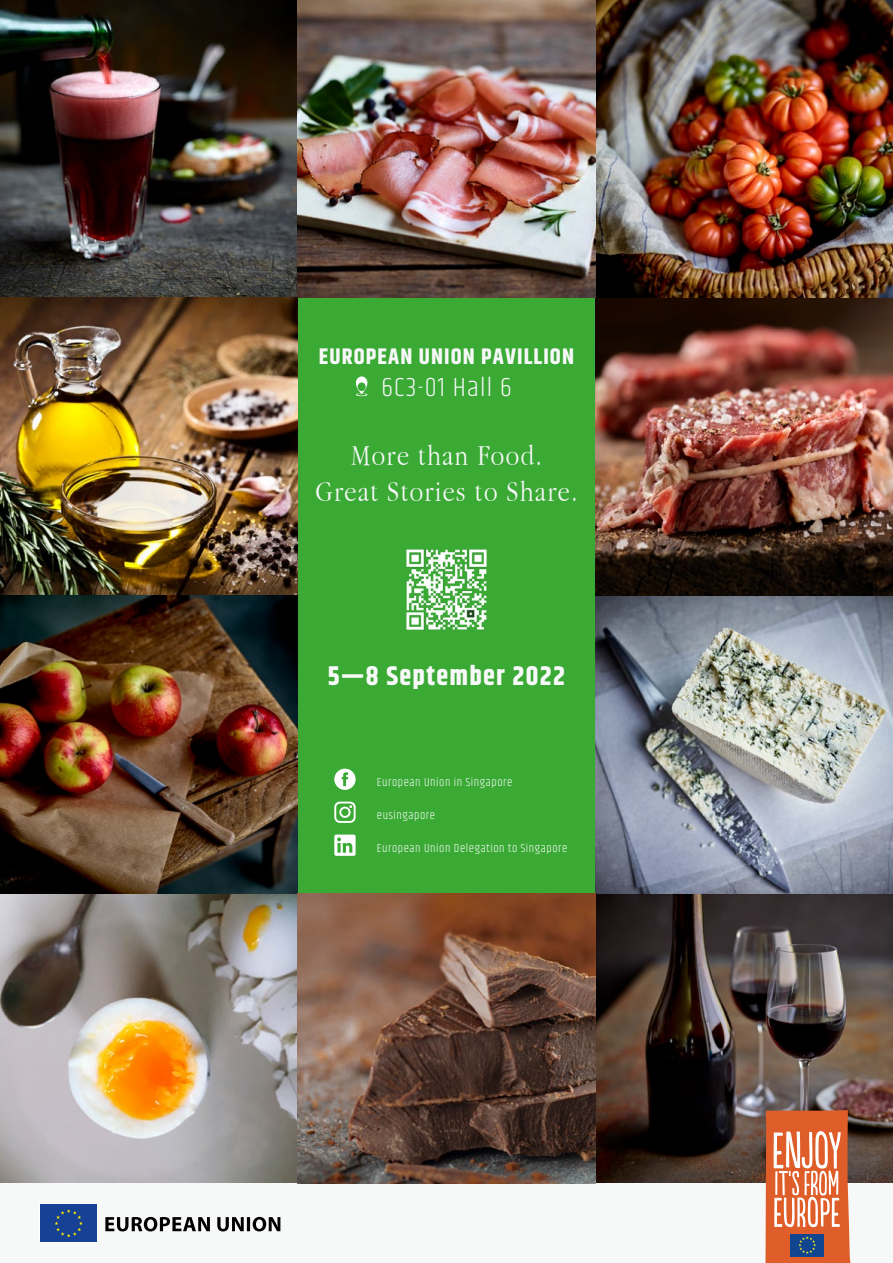
<style>
.page{position:relative;width:893px;height:1263px;background:#fff}
.page>*{position:absolute;margin:0;border:0;box-sizing:border-box;transform-origin:0 0}
.t1{font:300 30px/36px "Apple Garamond";letter-spacing:.05em;color:#f7f8f8;text-align:center}
.t2{font:700 27px "Khand";letter-spacing:.05em;color:#f7f8f8}
.t3{font:300 27px "Khand";letter-spacing:.05em;color:#f7f8f8}
.t4{font:700 22.5px "Khand";letter-spacing:.05em;color:#f7f8f8}
.t5{font:300 12px "Khand";letter-spacing:.05em;color:#fff}
</style>
<div class="page">
<img style="left:0;top:0;width:298px;height:1184px">
<img style="left:595px;top:298px;width:298px;height:886px">
<div style="left:0;top:1184px;width:893px;height:79px;background:#f7f8f8"></div>
<svg style="left:765px;top:1110px;width:85px;height:153px;background:#d57b58"></svg>
<div style="left:40px;top:1203px;width:58px;height:40px;background:#164194"></div>
<svg style="left:55px;top:1209px;width:28px;height:28px"></svg>
<svg style="left:105px;top:1217px;width:175px;height:14px"></svg>
<img style="left:595px;top:0;width:298px;height:298px">
<div style="left:298px;top:298px;width:297px;height:595px;background:#3aaa35"></div>
<img style="left:298px;top:0;width:297px;height:298px">
<svg style="left:356px;top:376px;width:11px;height:20px"></svg>
<div style="left:358px;top:382px;width:8px;height:9px;background:#3aaa35;border-radius:50%"></div>
<img style="left:406px;top:549px;width:81px;height:81px">
<svg style="left:334px;top:769px;width:22px;height:21px"></svg>
<svg style="left:334px;top:834px;width:22px;height:22px"></svg>
<svg style="left:334px;top:802px;width:22px;height:21px"></svg>
<img style="left:298px;top:893px;width:297px;height:291px">
<h3 class="t4" style="left:319px;top:340px;width:257px">EUROPEAN UNION PAVILLION</h3>
<h2 class="t3" style="left:381px;top:371px;width:132px">6C3-01 Hall 6</h2>
<h1 class="t1" style="left:315px;top:437px;width:263px">More than Food.<br>Great Stories to Share.</h1>
<h2 class="t2" style="left:328px;top:656px;width:239px">5—8 September 2022</h2>
<p class="t5" style="left:377px;top:774px;width:137px">European Union in Singapore</p>
<p class="t5" style="left:377px;top:807px;width:60px">eusingapore</p>
<p class="t5" style="left:377px;top:840px;width:192px">European Union Delegation to Singapore</p>
</div>
